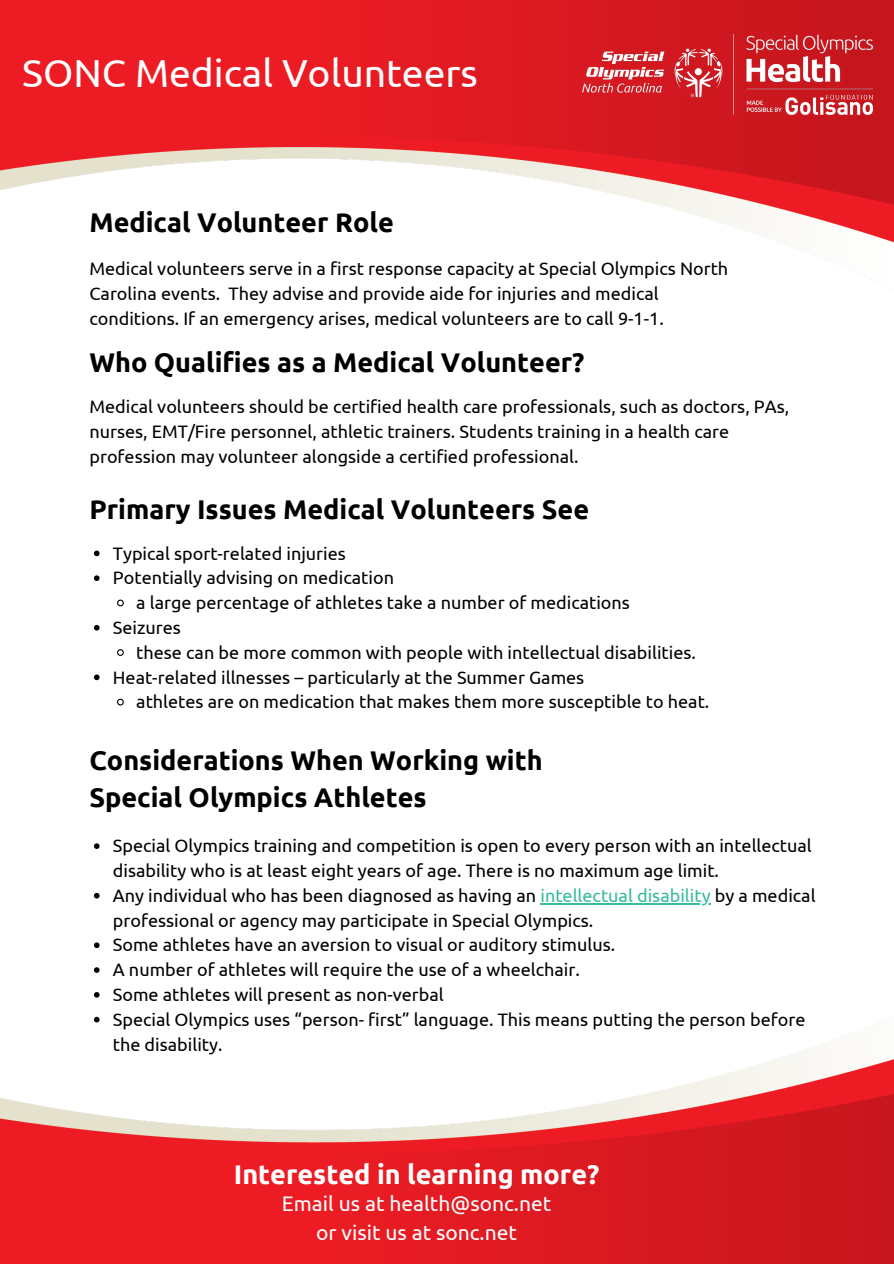
<style>
.page{position:relative;width:894px;height:1264px;background:#fff}
.page>*{position:absolute;margin:0;border:0;box-sizing:border-box;transform-origin:0 0}
.t1{font:39px "Ubuntu";color:#fff}
.t2{font:700 27px/37.2px "Ubuntu";color:#000}
.t3{font:700 27px "Ubuntu";color:#fff}
.t4{font:21px/29.2px "Ubuntu";color:#fff;text-align:center}
.t5{font:18px/24.8px "Ubuntu";color:#000}
.s1{color:#39bb9d}
</style>
<div class="page">
<img style="left:0;top:0;width:893px;height:280px">
<img style="left:581px;top:34px;width:291px;height:80px">
<img style="left:0;top:626px;width:893px;height:637px">
<svg style="left:94px;top:550px;width:5px;height:6px"></svg>
<svg style="left:94px;top:575px;width:5px;height:6px"></svg>
<svg style="left:117px;top:599px;width:7px;height:8px"></svg>
<svg style="left:94px;top:625px;width:5px;height:5px"></svg>
<svg style="left:116px;top:648px;width:9px;height:8px"></svg>
<svg style="left:94px;top:674px;width:5px;height:6px"></svg>
<svg style="left:116px;top:698px;width:9px;height:8px"></svg>
<svg style="left:94px;top:843px;width:5px;height:6px"></svg>
<svg style="left:94px;top:892px;width:5px;height:6px"></svg>
<hr style="left:540px;top:903px;width:170px;height:1px;background:#39bb9d">
<svg style="left:94px;top:942px;width:5px;height:6px"></svg>
<svg style="left:94px;top:967px;width:5px;height:5px"></svg>
<svg style="left:94px;top:992px;width:5px;height:5px"></svg>
<svg style="left:94px;top:1016px;width:5px;height:6px"></svg>
<h1 class="t1" style="left:22px;top:51px;width:457px">SONC Medical Volunteers</h1>
<h2 class="t2" style="left:89px;top:203px;width:306px">Medical Volunteer Role</h2>
<p class="t5" style="left:89px;top:256px;width:640px">Medical volunteers serve in a first response capacity at Special Olympics North<br>Carolina events. They advise and provide aide for injuries and medical conditions. If an emergency arises, medical volunteers are to call 9-1-1.</p>
<h2 class="t2" style="left:89px;top:343px;width:496px">Who Qualifies as a Medical Volunteer?</h2>
<p class="t5" style="left:89px;top:394px;width:701px">Medical volunteers should be certified health care professionals, such as doctors, PAs, nurses, EMT/Fire personnel, athletic trainers. Students training in a health care profession may volunteer alongside a certified professional.</p>
<h2 class="t2" style="left:89px;top:491px;width:501px">Primary Issues Medical Volunteers See</h2>
<p class="t5" style="left:113px;top:540px;width:234px">Typical sport-related injuries</p>
<p class="t5" style="left:113px;top:565px;width:282px">Potentially advising on medication</p>
<p class="t5" style="left:136px;top:590px;width:495px">a large percentage of athletes take a number of medications</p>
<p class="t5" style="left:113px;top:615px;width:70px">Seizures</p>
<p class="t5" style="left:136px;top:639px;width:561px">these can be more common with people with intellectual disabilities.</p>
<p class="t5" style="left:113px;top:664px;width:473px">Heat-related illnesses – particularly at the Summer Games</p>
<p class="t5" style="left:136px;top:689px;width:574px">athletes are on medication that makes them more susceptible to heat.</p>
<h2 class="t2" style="left:89px;top:741px;width:454px">Considerations When Working with<br>Special Olympics Athletes</h2>
<p class="t5" style="left:113px;top:833px;width:704px">Special Olympics training and competition is open to every person with an intellectual disability who is at least eight years of age. There is no maximum age limit.<br>Any individual who has been diagnosed as having an <span class="s1">intellectual disability</span> by a medical professional or agency may participate in Special Olympics.<br>Some athletes have an aversion to visual or auditory stimulus.<br>A number of athletes will require the use of a wheelchair.<br>Some athletes will present as non-verbal<br>Special Olympics uses “person- first” language. This means putting the person before the disability.</p>
<h2 class="t3" style="left:234px;top:1159px;width:367px">Interested in learning more?</h2>
<p class="t4" style="left:282px;top:1188px;width:271px">Email us at health@sonc.net or visit us at sonc.net</p>
</div>
